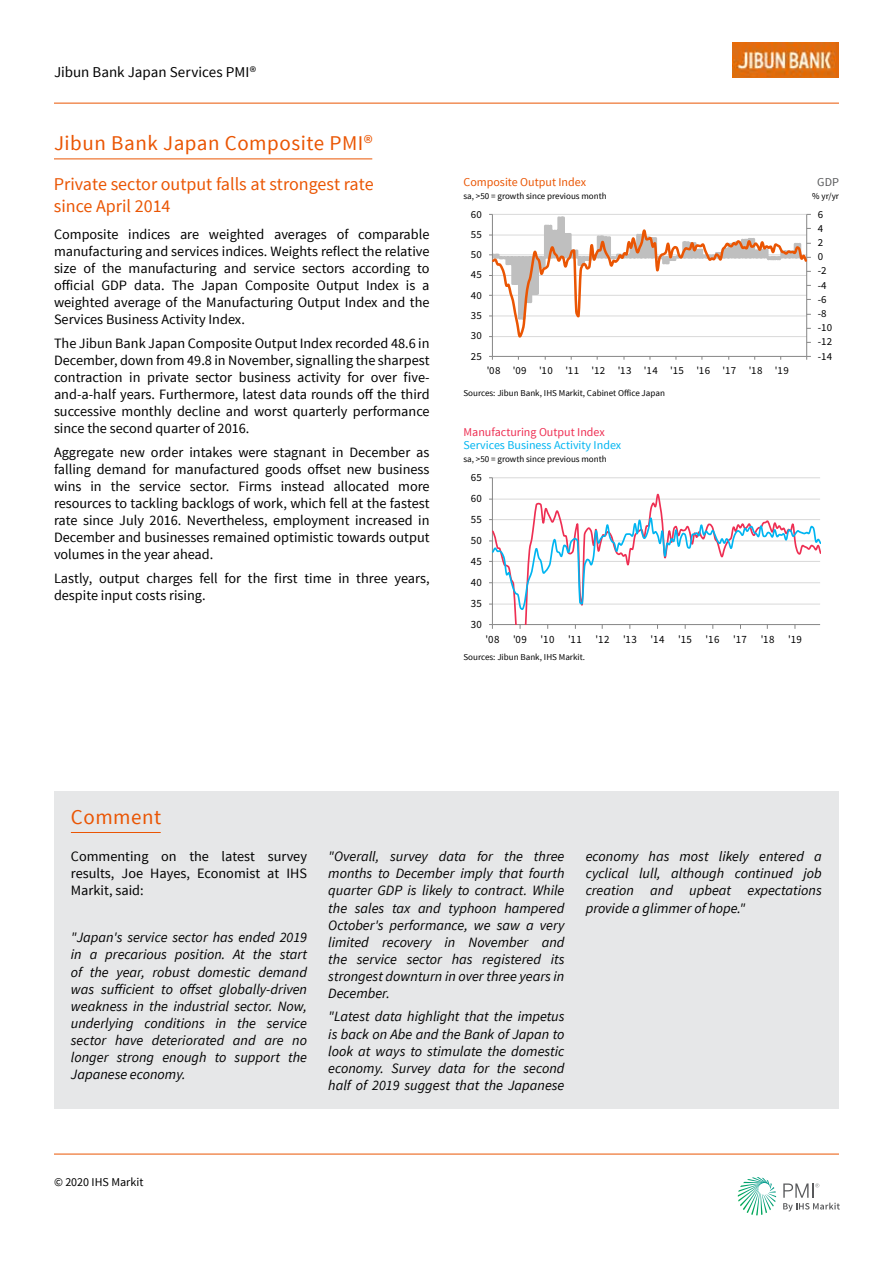
<style>
.page{position:relative;width:893px;height:1263px;background:#fff}
.page>*{position:absolute;margin:0;border:0;box-sizing:border-box;transform-origin:0 0}
.t1{font:21px "Source Sans Pro";letter-spacing:.025em;color:#ea5503}
.t2{font:18px/21.6px "Source Sans Pro";color:#ea5503}
.t3{font:15px "Source Sans Pro";color:#000}
.t4{font:14.25px/17.1px "Source Sans Pro";color:#000;text-align:justify}
.t5{font:italic 14.25px/17.1px "Source Sans Pro";color:#000;text-align:justify}
.t6{font:12px "Source Sans Pro";color:#00b5f1}
.t7{font:12px "Source Sans Pro";color:#ee2f53}
.t8{font:12px "Source Sans Pro";color:#ea5503}
.t9{font:12px "Source Sans Pro";color:#000}
.t10{font:12px "Source Sans Pro";color:#58595b}
.t11{font:11.1px "Source Sans Pro";letter-spacing:.04em;color:#000}
.t12{font:10.8px "Source Sans Pro";letter-spacing:.04em;color:#000}
.t13{font:9px "Source Sans Pro";color:#000}
</style>
<div class="page">
<hr style="left:54px;top:103px;width:785px;height:1px;background:#ea5503">
<svg style="left:738px;top:1177px;width:38px;height:38px"></svg>
<svg style="left:783px;top:1183px;width:57px;height:28px"></svg>
<hr style="left:54px;top:1154px;width:785px;height:1px;background:#ea5503">
<img style="left:733px;top:42px;width:106px;height:35px">
<hr style="left:54px;top:159px;width:318px;height:1px;background:#ea5503">
<hr style="left:806px;top:214px;width:1px;height:142px;background:#868686">
<hr style="left:492px;top:214px;width:1px;height:142px;background:#868686">
<hr style="left:492px;top:356px;width:315px;height:1px;background:#868686">
<svg style="left:489px;top:214px;width:322px;height:129px"></svg>
<div style="left:54px;top:850px;width:785px;height:259px;background:#e6e7e8"></div>
<div style="left:54px;top:791px;width:785px;height:59px;background:#e6e7e8"></div>
<hr style="left:71px;top:832px;width:90px;height:1px;background:#ea5503">
<hr style="left:492px;top:477px;width:328px;height:1px;background:#d9d9d9">
<hr style="left:492px;top:478px;width:1px;height:146px;background:#868686">
<svg style="left:489px;top:493px;width:331px;height:136px"></svg>
<p class="t3" style="left:54px;top:63px;width:204px">Jibun Bank Japan Services PMI®</p>
<h1 class="t1" style="left:54px;top:130px;width:320px">Jibun Bank Japan Composite PMI®</h1>
<p class="t2" style="left:54px;top:174px;width:321px">Private sector output falls at strongest rate since April 2014</p>
<p class="t4" style="left:54px;top:226px;width:377px">Composite indices are weighted averages of comparable manufacturing and services indices. Weights reflect the relative size of the manufacturing and service sectors according to official GDP data. The Japan Composite Output Index is a weighted average of the Manufacturing Output Index and the Services Business Activity Index.</p>
<p class="t4" style="left:54px;top:335px;width:377px">The Jibun Bank Japan Composite Output Index recorded 48.6 in December, down from 49.8 in November, signalling the sharpest contraction in private sector business activity for over five&shy;and-a-half years. Furthermore, latest data rounds off the third successive monthly decline and worst quarterly performance since the second quarter of 2016.</p>
<p class="t4" style="left:54px;top:444px;width:377px">Aggregate new order intakes were stagnant in December as falling demand for manufactured goods offset new business wins in the service sector. Firms instead allocated more resources to tackling backlogs of work, which fell at the fastest rate since July 2016. Nevertheless, employment increased in December and businesses remained optimistic towards output volumes in the year ahead.</p>
<p class="t4" style="left:54px;top:570px;width:377px">Lastly, output charges fell for the first time in three years, despite input costs rising.</p>
<p class="t8" style="left:463px;top:174px;width:124px">Composite Output Index</p>
<p class="t13" style="left:463px;top:191px;width:145px">sa, &gt;50 = growth since previous month</p>
<p class="t12" style="left:471px;top:207px;width:13px">60</p>
<p class="t12" style="left:471px;top:228px;width:13px">55</p>
<p class="t12" style="left:471px;top:248px;width:13px">50</p>
<p class="t12" style="left:471px;top:268px;width:13px">45</p>
<p class="t12" style="left:471px;top:288px;width:13px">40</p>
<p class="t12" style="left:471px;top:309px;width:13px">35</p>
<p class="t12" style="left:471px;top:329px;width:13px">30</p>
<p class="t12" style="left:471px;top:349px;width:13px">25</p>
<p class="t12" style="left:487px;top:364px;width:304px">'08 '09 '10 '11 '12 '13 '14 '15 '16 '17 '18 '19</p>
<p class="t13" style="left:463px;top:387px;width:203px">Sources: Jibun Bank, IHS Markit, Cabinet Office Japan</p>
<p class="t10" style="left:817px;top:174px;width:23px">GDP</p>
<p class="t13" style="left:812px;top:191px;width:28px">% yr/yr</p>
<p class="t12" style="left:818px;top:207px;width:7px">6</p>
<p class="t12" style="left:818px;top:222px;width:7px">4</p>
<p class="t12" style="left:818px;top:236px;width:7px">2</p>
<p class="t12" style="left:818px;top:250px;width:7px">0</p>
<p class="t12" style="left:818px;top:264px;width:10px">-2</p>
<p class="t12" style="left:818px;top:278px;width:10px">-4</p>
<p class="t12" style="left:818px;top:293px;width:10px">-6</p>
<p class="t12" style="left:818px;top:307px;width:10px">-8</p>
<p class="t12" style="left:818px;top:321px;width:16px">-10</p>
<p class="t12" style="left:818px;top:335px;width:16px">-12</p>
<p class="t12" style="left:818px;top:349px;width:16px">-14</p>
<p class="t7" style="left:463px;top:425px;width:143px">Manufacturing Output Index</p>
<p class="t13" style="left:463px;top:454px;width:145px">sa, &gt;50 = growth since previous month</p>
<p class="t6" style="left:463px;top:437px;width:159px">Services Business Activity Index</p>
<p class="t11" style="left:471px;top:471px;width:13px">65</p>
<p class="t11" style="left:471px;top:492px;width:13px">60</p>
<p class="t11" style="left:471px;top:512px;width:13px">55</p>
<p class="t11" style="left:471px;top:533px;width:13px">50</p>
<p class="t11" style="left:471px;top:554px;width:13px">45</p>
<p class="t11" style="left:471px;top:575px;width:13px">40</p>
<p class="t11" style="left:471px;top:596px;width:13px">35</p>
<p class="t11" style="left:471px;top:617px;width:13px">30</p>
<p class="t11" style="left:486px;top:633px;width:318px">'08 '09 '10 '11 '12 '13 '14 '15 '16 '17 '18 '19</p>
<p class="t13" style="left:463px;top:651px;width:123px">Sources: Jibun Bank, IHS Markit.</p>
<h1 class="t1" style="left:71px;top:804px;width:92px">Comment</h1>
<p class="t4" style="left:71px;top:848px;width:238px">Commenting on the latest survey results, Joe Hayes, Economist at IHS Markit, said:</p>
<p class="t5" style="left:71px;top:929px;width:238px">"Japan's service sector has ended 2019 in a precarious position. At the start of the year, robust domestic demand was sufficient to offset globally-driven weakness in the industrial sector. Now, underlying conditions in the service sector have deteriorated and are no longer strong enough to support the Japanese economy.</p>
<p class="t5" style="left:328px;top:848px;width:238px">"Overall, survey data for the three months to December imply that fourth quarter GDP is likely to contract. While the sales tax and typhoon hampered October's performance, we saw a very limited recovery in November and the service sector has registered its strongest downturn in over three years in December.</p>
<p class="t5" style="left:328px;top:1008px;width:238px">"Latest data highlight that the impetus is back on Abe and the Bank of Japan to look at ways to stimulate the domestic economy. Survey data for the second half of 2019 suggest that the Japanese</p>
<p class="t5" style="left:586px;top:848px;width:238px">economy has most likely entered a cyclical lull, although continued job creation and upbeat expectations provide a glimmer of hope."</p>
<p class="t9" style="left:54px;top:1175px;width:91px">© 2020 IHS Markit</p>
</div>
